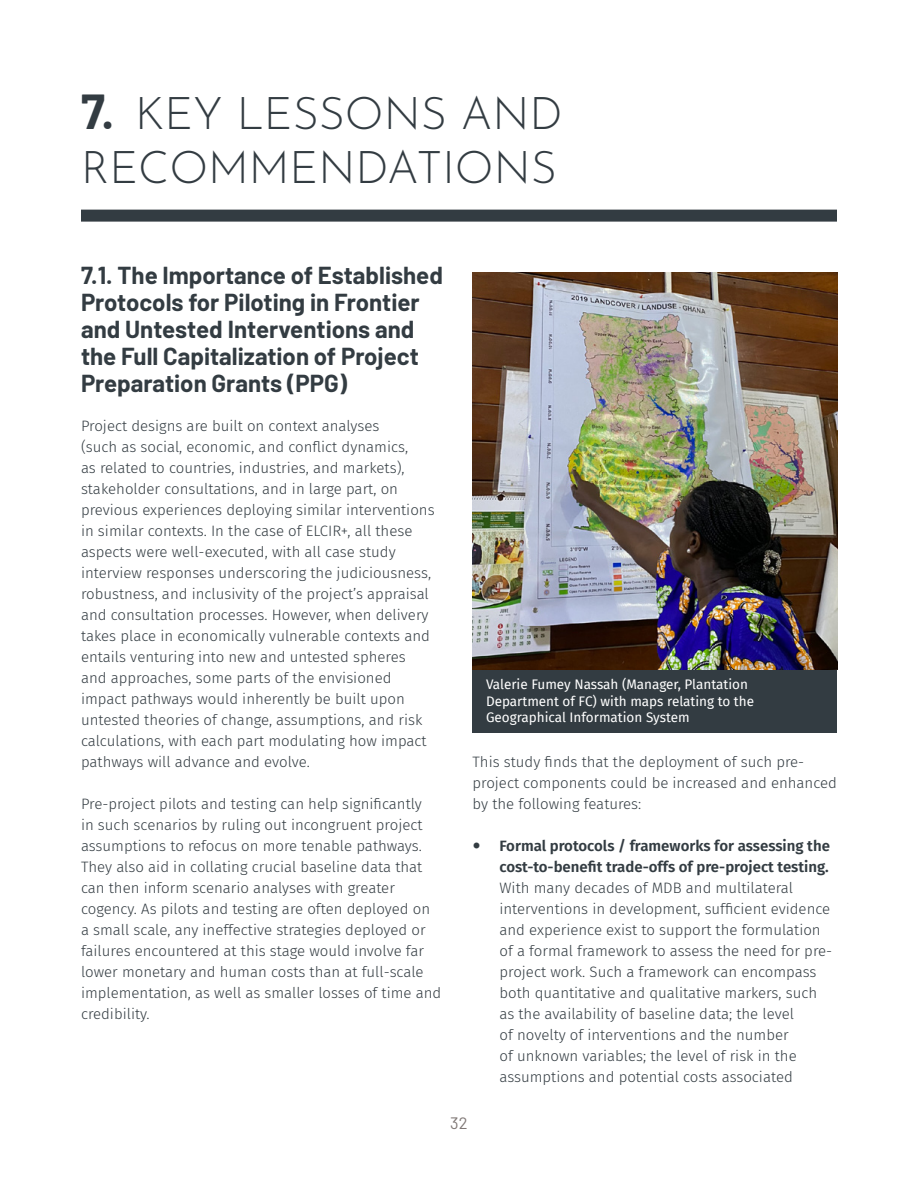
<style>
.page{position:relative;width:918px;height:1188px;background:#fff}
.page>*{position:absolute;margin:0;border:0;box-sizing:border-box;transform-origin:0 0}
.t1{font:100 45px/54px "Josefin Sans";color:#333c42}
.t2{font:700 24px/27px "Barlow";color:#333c42}
.t3{font:16.5px "Barlow";color:#807876}
.t4{font:300 15px/21px "Fira Sans";color:#333c42}
.t5{font:13.5px/16.5px "Fira Sans";color:#fff}
.s1{font-family:"Barlow";font-weight:700;font-size:48px}
.s2{font-weight:600}
</style>
<div class="page">
<div style="left:81px;top:210px;width:756px;height:12px;background:#333c42"></div>
<img style="left:473px;top:272px;width:364px;height:397px">
<div style="left:472px;top:670px;width:365px;height:62px;background:#333c42"></div>
<p class="t1" style="left:81px;top:82px;width:483px"><span class="s1">7.</span> KEY LESSONS AND<br>RECOMMENDATIONS</p>
<p class="t2" style="left:81px;top:259px;width:363px">7.1. The Importance of Established<br>Protocols for Piloting in Frontier and Untested Interventions and the Full Capitalization of Project<br>Preparation Grants (PPG)</p>
<p class="t4" style="left:81px;top:415px;width:355px">Project designs are built on context analyses<br>(such as social, economic, and conflict dynamics,<br>as related to countries, industries, and markets), stakeholder consultations, and in large part, on previous experiences deploying similar interventions in similar contexts. In the case of ELCIR+, all these aspects were well-executed, with all case study interview responses underscoring the judiciousness, robustness, and inclusivity of the project’s appraisal and consultation processes. However, when delivery takes place in economically vulnerable contexts and entails venturing into new and untested spheres and approaches, some parts of the envisioned impact pathways would inherently be built upon untested theories of change, assumptions, and risk calculations, with each part modulating how impact pathways will advance and evolve.</p>
<p class="t4" style="left:81px;top:793px;width:362px">Pre-project pilots and testing can help significantly<br>in such scenarios by ruling out incongruent project assumptions to refocus on more tenable pathways.<br>They also aid in collating crucial baseline data that can then inform scenario analyses with greater cogency. As pilots and testing are often deployed on a small scale, any ineffective strategies deployed or failures encountered at this stage would involve far lower monetary and human costs than at full-scale implementation, as well as smaller losses of time and credibility.</p>
<p class="t5" style="left:486px;top:676px;width:270px">Valerie Fumey Nassah (Manager, Plantation<br>Department of FC) with maps relating to the<br>Geographical Information System</p>
<p class="t4" style="left:472px;top:751px;width:366px">This study finds that the deployment of such pre&shy;project components could be increased and enhanced by the following features:</p>
<p class="t4" style="left:500px;top:835px;width:334px"><span class="s2">Formal protocols / frameworks for assessing the cost-to-benefit trade-offs of pre-project testing.<br></span>With many decades of MDB and multilateral interventions in development, sufficient evidence and experience exist to support the formulation of a formal framework to assess the need for pre&shy;project work. Such a framework can encompass both quantitative and qualitative markers, such as the availability of baseline data; the level<br>of novelty of interventions and the number<br>of unknown variables; the level of risk in the assumptions and potential costs associated</p>
<p class="t3" style="left:450px;top:1112px;width:19px">32</p>
</div>
